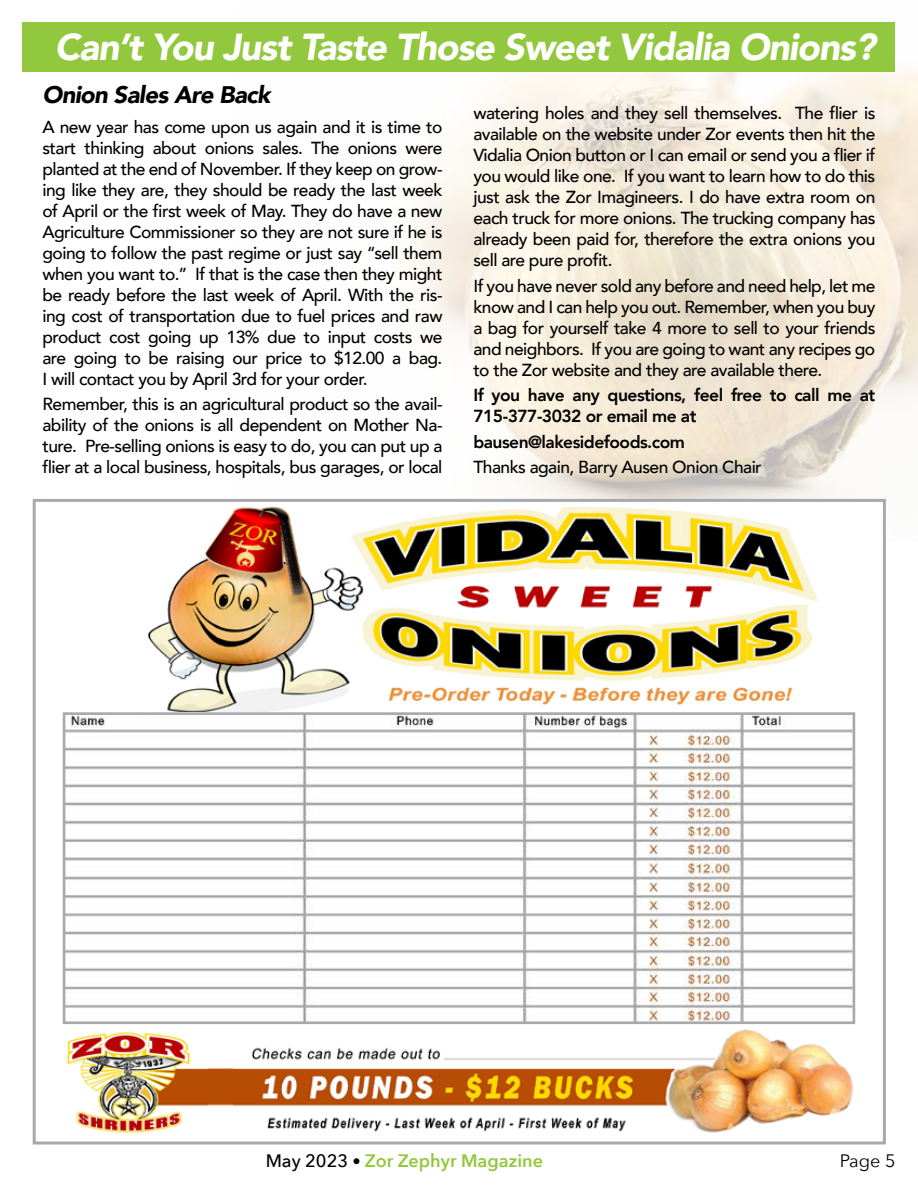
<style>
.page{position:relative;width:918px;height:1188px;background:#fff}
.page>*{position:absolute;margin:0;border:0;box-sizing:border-box;transform-origin:0 0}
.t1{font:italic 900 37.5px "Avenir";letter-spacing:-.03em;color:#fff}
.t2{font:italic 900 24px "Avenir";letter-spacing:-.03em;color:#000}
.t3{font:600 18px "Avenir Next";color:#92c83e}
.t4{font:18px "Avenir Next";color:#000}
.t5{font:500 17.4px/21px "Avenir";letter-spacing:-.03em;color:#000;text-align:justify}
.t6{font:800 17.4px/21px "Avenir";letter-spacing:-.03em;color:#000}
.s1{font-weight:500;color:#000}
.s2{font-size:16.5px;color:#000}
</style>
<div class="page">
<img style="left:413px;top:68px;width:505px;height:431px">
<div style="left:22px;top:22px;width:874px;height:50px;background:#92c83e"></div>
<div style="left:33px;top:499px;width:853px;height:645px;background:#fff;border:3px solid #a7a9ac"></div>
<img style="left:147px;top:506px;width:671px;height:206px">
<img style="left:67px;top:716px;width:784px;height:304px">
<div style="left:63px;top:712px;width:792px;height:312px;border:3px solid #a7a9ac"></div>
<img style="left:233px;top:1029px;width:621px;height:104px">
<img style="left:66px;top:1032px;width:142px;height:101px">
<img style="left:208px;top:1068px;width:25px;height:38px">
<h1 class="t1" style="left:55px;top:16px;width:822px">Can’t You Just Taste Those Sweet Vidalia Onions?</h1>
<h2 class="t2" style="left:42px;top:75px;width:230px">Onion Sales Are Back</h2>
<p class="t5" style="left:42px;top:115px;width:402px">A new year has come upon us again and it is time to start thinking about onions sales. The onions were planted at the end of November. If they keep on grow&shy;ing like they are, they should be ready the last week of April or the first week of May. They do have a new Agriculture Commissioner so they are not sure if he is going to follow the past regime or just say “sell them when you want to.” If that is the case then they might be ready before the last week of April. With the ris&shy;ing cost of transportation due to fuel prices and raw product cost going up 13% due to input costs we are going to be raising our price to $12.00 a bag.<br>I will contact you by April 3rd for your order.</p>
<p class="t5" style="left:42px;top:393px;width:402px">Remember, this is an agricultural product so the avail&shy;ability of the onions is all dependent on Mother Na&shy;ture. Pre-selling onions is easy to do, you can put up a flier at a local business, hospitals, bus garages, or local</p>
<p class="t5" style="left:473px;top:102px;width:404px">watering holes and they sell themselves. The flier is available on the website under Zor events then hit the Vidalia Onion button or I can email or send you a flier if you would like one. If you want to learn how to do this just ask the Zor Imagineers. I do have extra room on each truck for more onions. The trucking company has already been paid for, therefore the extra onions you sell are pure profit.</p>
<p class="t5" style="left:473px;top:274px;width:404px">If you have never sold any before and need help, let me know and I can help you out. Remember, when you buy a bag for yourself take 4 more to sell to your friends and neighbors. If you are going to want any recipes go to the Zor website and they are available there.</p>
<p class="t6" style="left:473px;top:385px;width:403px">If you have any questions, feel free to call me at<br>715-377-3032 or email me at</p>
<p class="t6" style="left:473px;top:431px;width:213px">bausen@lakesidefoods.com</p>
<p class="t5" style="left:473px;top:456px;width:290px">Thanks again, Barry Ausen Onion Chair</p>
<p class="t3" style="left:266px;top:1145px;width:279px"><span class="s1">May 2023</span> <span class="s2">•</span> Zor Zephyr Magazine</p>
<p class="t4" style="left:840px;top:1146px;width:57px">Page 5</p>
</div>
